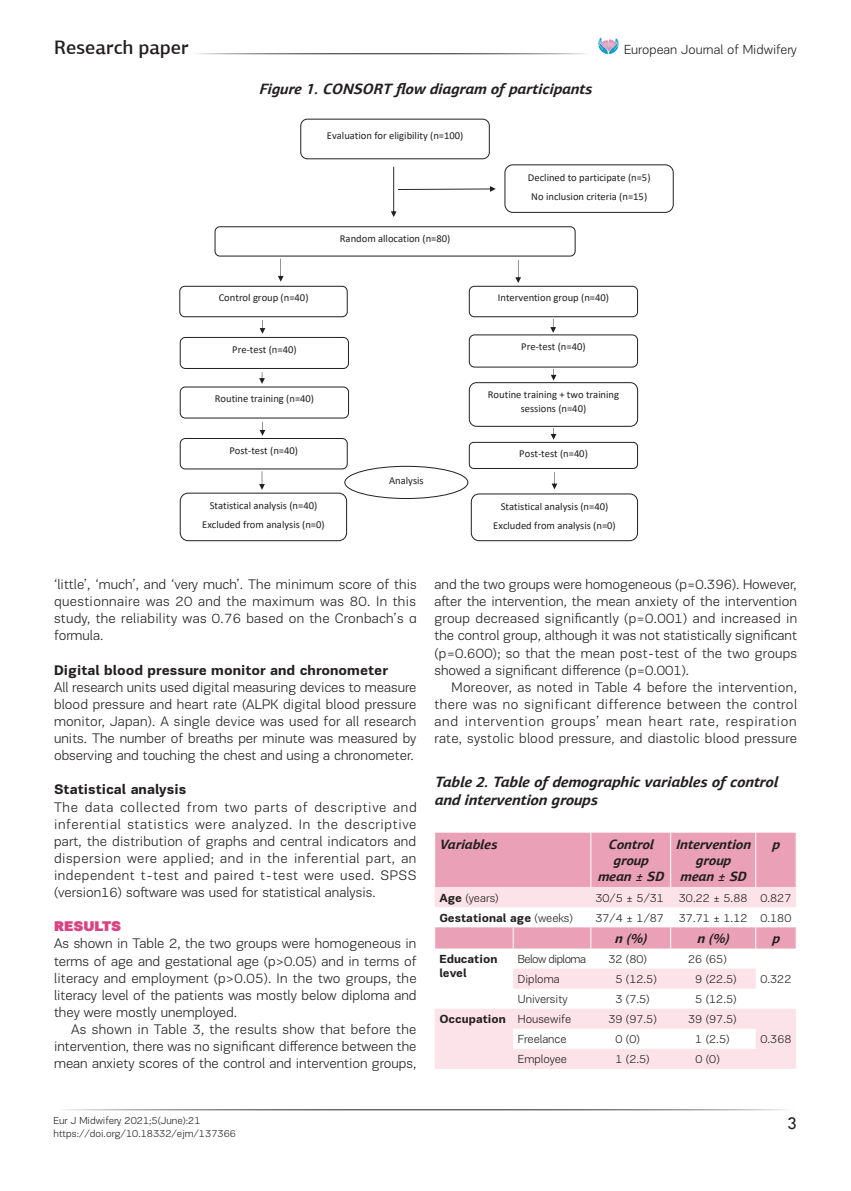
<style>
.page{position:relative;width:851px;height:1191px;background:#fff}
.page>*{position:absolute;margin:0;border:0;box-sizing:border-box;transform-origin:0 0}
.t1{font:500 19.5px "PF Agora Sans Pro";color:#231f20}
.t2{font:18px "Tw Cen";color:#231f20}
.t3{font:italic 700 15px/18px "PF Agora Sans Pro";color:#231f20}
.t4{font:300 14.25px/17.1px "PF Encore Sans Pro";color:#231f20;text-align:justify}
.t5{font:700 14.25px "PF Encore Sans Pro";color:#231f20}
.t6{font:900 14.25px "PF Encore Sans Pro";color:#d84482}
.t7{font:italic 700 13.5px/16.2px "PF Agora Sans Pro";color:#231f20;text-align:center}
.t8{font:300 13.5px "PF Encore Sans Pro";color:#231f20}
.t9{font:300 12px "PF Encore Sans Pro";color:#231f20}
.t10{font:700 12px/14.4px "PF Encore Sans Pro";color:#231f20}
.t11{font:300 12px "PF Encore Sans Pro";letter-spacing:-.045em;color:#231f20}
.t12{font:10.5px/19.4px "Calibri";color:#231f20;text-align:center}
.t13{font:300 10.5px "PF Encore Sans Pro";color:#231f20}
.s1{font-weight:700}
.s2{font-weight:300}
</style>
<div class="page">
<svg style="left:598px;top:37px;width:20px;height:17px"></svg>
<div style="left:300px;top:119px;width:189px;height:40px;background:#fff;border:1px solid #231f20;border-radius:7px"></div>
<div style="left:504px;top:164px;width:169px;height:49px;background:#fff;border:1px solid #231f20;border-radius:8px"></div>
<div style="left:214px;top:226px;width:361px;height:30px;background:#fff;border:1px solid #231f20;border-radius:5px"></div>
<div style="left:468px;top:286px;width:170px;height:31px;background:#fff;border:1px solid #231f20;border-radius:5px"></div>
<div style="left:179px;top:286px;width:168px;height:31px;background:#fff;border:1px solid #231f20;border-radius:5px"></div>
<div style="left:180px;top:386px;width:169px;height:32px;background:#fff;border:1px solid #231f20;border-radius:5px"></div>
<div style="left:180px;top:337px;width:169px;height:32px;background:#fff;border:1px solid #231f20;border-radius:5px"></div>
<div style="left:468px;top:334px;width:170px;height:33px;background:#fff;border:1px solid #231f20;border-radius:5px"></div>
<div style="left:468px;top:382px;width:170px;height:45px;background:#fff;border:1px solid #231f20;border-radius:7px"></div>
<div style="left:180px;top:438px;width:167px;height:31px;background:#fff;border:1px solid #231f20;border-radius:5px"></div>
<div style="left:468px;top:442px;width:170px;height:27px;background:#fff;border:1px solid #231f20;border-radius:4px"></div>
<div style="left:180px;top:492px;width:167px;height:49px;background:#fff;border:1px solid #231f20;border-radius:8px"></div>
<div style="left:471px;top:493px;width:167px;height:48px;background:#fff;border:1px solid #231f20;border-radius:8px"></div>
<div style="left:344px;top:466px;width:124px;height:33px;border:1px solid #231f20;border-radius:50%"></div>
<svg style="left:391px;top:167px;width:104px;height:50px"></svg>
<svg style="left:278px;top:259px;width:5px;height:23px"></svg>
<svg style="left:515px;top:260px;width:6px;height:23px"></svg>
<svg style="left:259px;top:320px;width:6px;height:14px"></svg>
<svg style="left:259px;top:422px;width:6px;height:14px"></svg>
<svg style="left:259px;top:471px;width:6px;height:19px"></svg>
<svg style="left:550px;top:428px;width:6px;height:12px"></svg>
<svg style="left:550px;top:319px;width:6px;height:14px"></svg>
<svg style="left:259px;top:372px;width:6px;height:12px"></svg>
<svg style="left:551px;top:369px;width:5px;height:11px"></svg>
<svg style="left:551px;top:472px;width:6px;height:17px"></svg>
<div style="left:435px;top:832px;width:360px;height:55px;background:#eaa1b7"></div>
<svg style="left:434px;top:887px;width:362px;height:182px"></svg>
<hr style="left:590px;top:832px;width:1px;height:55px;background:#fff">
<hr style="left:670px;top:832px;width:1px;height:55px;background:#fff">
<hr style="left:755px;top:832px;width:1px;height:55px;background:#fff">
<svg style="left:434px;top:927px;width:1px;height:21px"></svg>
<svg style="left:513px;top:927px;width:1px;height:21px"></svg>
<svg style="left:590px;top:927px;width:1px;height:21px"></svg>
<svg style="left:670px;top:927px;width:1px;height:21px"></svg>
<svg style="left:755px;top:927px;width:1px;height:21px"></svg>
<svg style="left:795px;top:927px;width:1px;height:21px"></svg>
<h1 class="t1" style="left:54px;top:35px;width:136px">Research paper</h1>
<p class="t3" style="left:259px;top:80px;width:337px">Figure 1. CONSORT flow diagram of participants</p>
<p class="t12" style="left:327px;top:126px;width:138px">Evaluation for eligibility (n=100)</p>
<p class="t8" style="left:624px;top:42px;width:174px">European Journal of Midwifery</p>
<p class="t12" style="left:340px;top:228px;width:112px">Random allocation (n=80)</p>
<p class="t12" style="left:528px;top:167px;width:124px">Declined to participate (n=5)<br>No inclusion criteria (n=15)</p>
<p class="t12" style="left:219px;top:288px;width:91px">Control group (n=40)</p>
<p class="t12" style="left:498px;top:288px;width:113px">Intervention group (n=40)</p>
<p class="t12" style="left:232px;top:339px;width:66px">Pre-test (n=40)</p>
<p class="t12" style="left:521px;top:337px;width:66px">Pre-test (n=40)</p>
<p class="t12" style="left:488px;top:388px;width:133px;line-height:13.8px">Routine training + two training sessions (n=40)</p>
<p class="t12" style="left:229px;top:440px;width:70px">Post-test (n=40)</p>
<p class="t12" style="left:519px;top:444px;width:70px">Post-test (n=40)</p>
<p class="t12" style="left:215px;top:389px;width:101px">Routine training (n=40)</p>
<p class="t12" style="left:389px;top:470px;width:36px">Analysis</p>
<p class="t12" style="left:202px;top:495px;width:124px">Statistical analysis (n=40)<br>Excluded from analysis (n=0)</p>
<p class="t12" style="left:493px;top:496px;width:124px">Statistical analysis (n=40)<br>Excluded from analysis (n=0)</p>
<p class="t4" style="left:54px;top:576px;width:364px">‘little’, ‘much’, and ‘very much’. The minimum score of this questionnaire was 20 and the maximum was 80. In this study, the reliability was 0.76 based on the Cronbach’s α formula.</p>
<p class="t5" style="left:54px;top:661px;width:335px">Digital blood pressure monitor and chronometer</p>
<p class="t4" style="left:54px;top:678px;width:364px">All research units used digital measuring devices to measure blood pressure and heart rate (ALPK digital blood pressure monitor, Japan). A single device was used for all research units. The number of breaths per minute was measured by observing and touching the chest and using a chronometer.</p>
<p class="t5" style="left:54px;top:780px;width:134px">Statistical analysis</p>
<p class="t4" style="left:54px;top:798px;width:364px">The data collected from two parts of descriptive and inferential statistics were analyzed. In the descriptive part, the distribution of graphs and central indicators and dispersion were applied; and in the inferential part, an independent t-test and paired t-test were used. SPSS (version16) software was used for statistical analysis.</p>
<p class="t6" style="left:54px;top:916px;width:69px">RESULTS</p>
<p class="t4" style="left:54px;top:935px;width:364px">As shown in Table 2, the two groups were homogeneous in terms of age and gestational age (p&gt;0.05) and in terms of literacy and employment (p&gt;0.05). In the two groups, the literacy level of the patients was mostly below diploma and they were mostly unemployed.</p>
<p class="t4" style="left:54px;top:1020px;width:364px;text-indent:17px">As shown in Table 3, the results show that before the intervention, there was no significant difference between the mean anxiety scores of the control and intervention groups,</p>
<p class="t4" style="left:434px;top:576px;width:364px">and the two groups were homogeneous (p=0.396). However, after the intervention, the mean anxiety of the intervention group decreased significantly (p=0.001) and increased in the control group, although it was not statistically significant (p=0.600); so that the mean post-test of the two groups showed a significant difference (p=0.001).</p>
<p class="t4" style="left:434px;top:678px;width:364px;text-indent:17px">Moreover, as noted in Table 4 before the intervention, there was no significant difference between the control and intervention groups’ mean heart rate, respiration rate, systolic blood pressure, and diastolic blood pressure</p>
<p class="t3" style="left:434px;top:773px;width:347px">Table 2. Table of demographic variables of control and intervention groups</p>
<p class="t7" style="left:439px;top:836px;width:62px">Variables</p>
<p class="t7" style="left:597px;top:836px;width:70px">Control group mean ± SD</p>
<p class="t7" style="left:675px;top:836px;width:79px">Intervention group<br>mean ± SD</p>
<p class="t7" style="left:772px;top:836px;width:11px">p</p>
<p class="t9" style="left:439px;top:890px;width:61px"><span class="s1">Age</span> (years)</p>
<p class="t9" style="left:595px;top:890px;width:197px">30/5 ± 5/31 30.22 ± 5.88 0.827</p>
<p class="t10" style="left:439px;top:910px;width:135px">Gestational age <span class="s2">(weeks)</span></p>
<p class="t9" style="left:595px;top:911px;width:197px">37/4 ± 1/87 37.71 ± 1.12 0.180</p>
<p class="t7" style="left:614px;top:930px;width:36px">n (%)</p>
<p class="t7" style="left:697px;top:930px;width:36px">n (%)</p>
<p class="t7" style="left:772px;top:930px;width:11px">p</p>
<p class="t10" style="left:439px;top:952px;width:60px">Education level</p>
<p class="t11" style="left:518px;top:952px;width:70px">Below diploma</p>
<p class="t9" style="left:608px;top:952px;width:40px">32 (80)</p>
<p class="t9" style="left:688px;top:952px;width:40px">26 (65)</p>
<p class="t9" style="left:518px;top:972px;width:43px">Diploma</p>
<p class="t9" style="left:615px;top:972px;width:43px">5 (12.5)</p>
<p class="t9" style="left:695px;top:972px;width:43px">9 (22.5)</p>
<p class="t9" style="left:760px;top:972px;width:32px">0.322</p>
<p class="t9" style="left:518px;top:992px;width:51px">University</p>
<p class="t9" style="left:615px;top:992px;width:36px">3 (7.5)</p>
<p class="t9" style="left:695px;top:992px;width:43px">5 (12.5)</p>
<p class="t10" style="left:439px;top:1012px;width:133px">Occupation <span class="s2">Housewife</span></p>
<p class="t9" style="left:608px;top:1012px;width:50px">39 (97.5)</p>
<p class="t9" style="left:688px;top:1012px;width:50px">39 (97.5)</p>
<p class="t9" style="left:518px;top:1032px;width:50px">Freelance</p>
<p class="t9" style="left:615px;top:1032px;width:26px">0 (0)</p>
<p class="t9" style="left:695px;top:1032px;width:36px">1 (2.5)</p>
<p class="t9" style="left:760px;top:1032px;width:32px">0.368</p>
<p class="t9" style="left:518px;top:1052px;width:51px">Employee</p>
<p class="t9" style="left:615px;top:1052px;width:36px">1 (2.5)</p>
<p class="t9" style="left:695px;top:1052px;width:26px">0 (0)</p>
<p class="t13" style="left:53px;top:1114px;width:149px">Eur J Midwifery 2021;5(June):21</p>
<p class="t2" style="left:786px;top:1112px;width:11px">3</p>
<p class="t13" style="left:53px;top:1127px;width:184px">https://doi.org/10.18332/ejm/137366</p>
</div>
